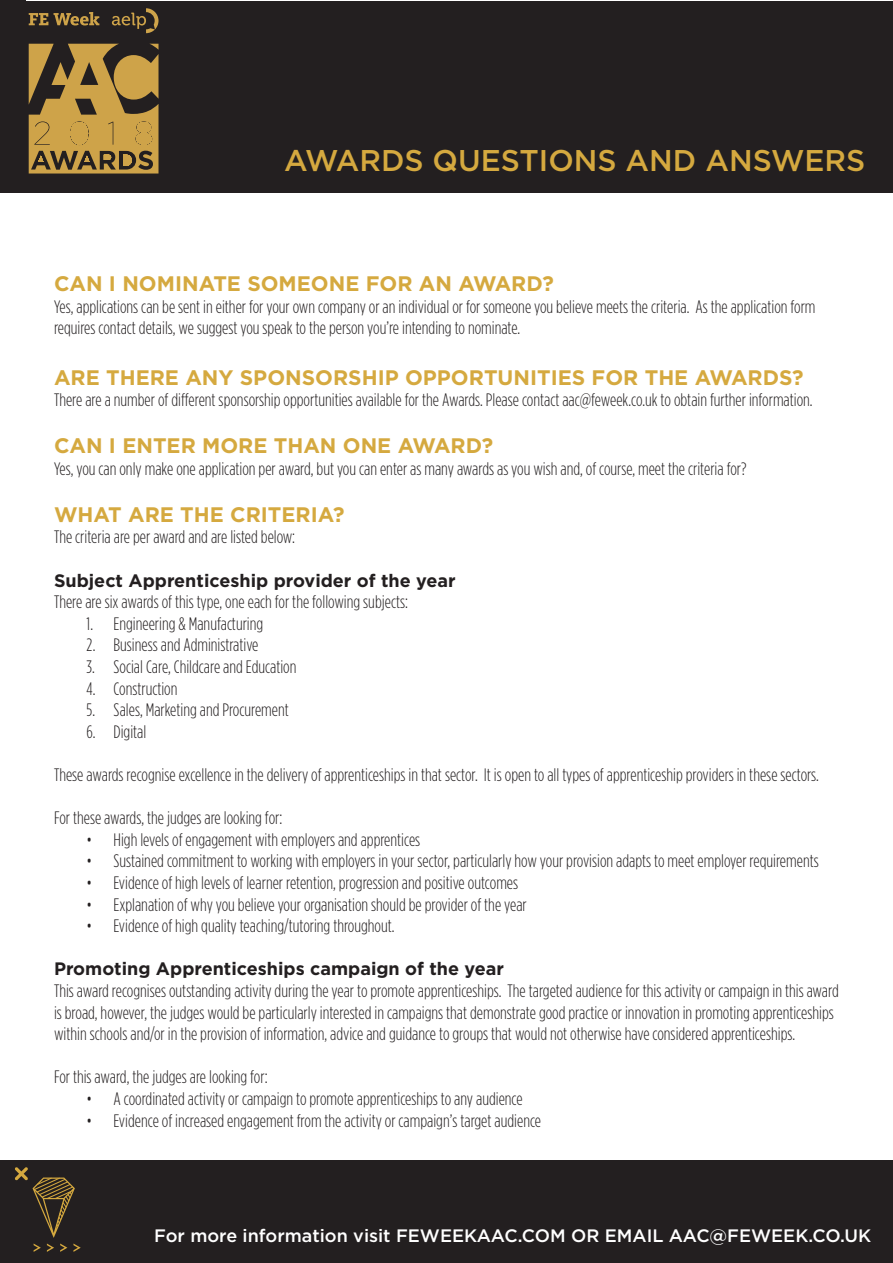
<style>
.page{position:relative;width:893px;height:1263px;background:#fff}
.page>*{position:absolute;margin:0;border:0;box-sizing:border-box;transform-origin:0 0}
.t1{font:500 30px "Gotham HTF";color:#d5a93f}
.t2{font:700 21px "Gotham HTF";color:#d5a93f}
.t3{font:300 condensed 18px/21.6px "Gotham HTF";color:#231f20}
.t4{font:700 18px "Gotham HTF";color:#231f20}
.t5{font:500 18px "Gotham HTF";color:#fff}
</style>
<div class="page">
<div style="left:0;top:1px;width:893px;height:191px;background:#231f20"></div>
<div style="left:0;top:1161px;width:893px;height:102px;background:#231f20"></div>
<svg style="left:29px;top:44px;width:130px;height:130px"></svg>
<svg style="left:112px;top:8px;width:47px;height:25px"></svg>
<svg style="left:29px;top:12px;width:70px;height:13px"></svg>
<svg style="left:15px;top:1167px;width:66px;height:85px"></svg>
<p class="t1" style="left:284px;top:144px;width:583px">AWARDS QUESTIONS AND ANSWERS</p>
<p class="t2" style="left:54px;top:272px;width:501px">CAN I NOMINATE SOMEONE FOR AN AWARD?</p>
<p class="t3" style="left:54px;top:296px;width:763px">Yes, applications can be sent in either for your own company or an individual or for someone you believe meets the criteria. As the application form requires contact details, we suggest you speak to the person you’re intending to nominate.</p>
<p class="t2" style="left:54px;top:365px;width:751px">ARE THERE ANY SPONSORSHIP OPPORTUNITIES FOR THE AWARDS?</p>
<p class="t3" style="left:54px;top:389px;width:760px">There are a number of different sponsorship opportunities available for the Awards. Please contact aac@feweek.co.uk to obtain further information.</p>
<p class="t2" style="left:54px;top:434px;width:441px">CAN I ENTER MORE THAN ONE AWARD?</p>
<p class="t3" style="left:54px;top:458px;width:694px">Yes, you can only make one application per award, but you can enter as many awards as you wish and, of course, meet the criteria for?</p>
<p class="t2" style="left:54px;top:502px;width:292px">WHAT ARE THE CRITERIA?</p>
<p class="t3" style="left:54px;top:526px;width:243px">The criteria are per award and are listed below:</p>
<p class="t4" style="left:54px;top:570px;width:403px">Subject Apprenticeship provider of the year</p>
<p class="t3" style="left:54px;top:591px;width:355px">There are six awards of this type, one each for the following subjects:</p>
<p class="t3" style="left:87px;top:612px;width:178px">1. Engineering &amp; Manufacturing</p>
<p class="t3" style="left:87px;top:634px;width:173px">2. Business and Administrative</p>
<p class="t3" style="left:87px;top:656px;width:211px">3. Social Care, Childcare and Education</p>
<p class="t3" style="left:87px;top:677px;width:92px">4. Construction</p>
<p class="t3" style="left:87px;top:699px;width:204px">5. Sales, Marketing and Procurement</p>
<p class="t3" style="left:87px;top:720px;width:61px">6. Digital</p>
<p class="t3" style="left:54px;top:764px;width:766px">These awards recognise excellence in the delivery of apprenticeships in that sector. It is open to all types of apprenticeship providers in these sectors.</p>
<p class="t3" style="left:54px;top:807px;width:230px">For these awards, the judges are looking for:</p>
<p class="t3" style="left:87px;top:828px;width:335px">• High levels of engagement with employers and apprentices</p>
<p class="t3" style="left:87px;top:850px;width:734px">• Sustained commitment to working with employers in your sector, particularly how your provision adapts to meet employer requirements</p>
<p class="t3" style="left:87px;top:872px;width:433px">• Evidence of high levels of learner retention, progression and positive outcomes</p>
<p class="t3" style="left:87px;top:893px;width:442px">• Explanation of why you believe your organisation should be provider of the year</p>
<p class="t3" style="left:87px;top:915px;width:310px">• Evidence of high quality teaching/tutoring throughout.</p>
<p class="t4" style="left:54px;top:958px;width:452px">Promoting Apprenticeships campaign of the year</p>
<p class="t3" style="left:54px;top:980px;width:786px">This award recognises outstanding activity during the year to promote apprenticeships. The targeted audience for this activity or campaign in this award is broad, however, the judges would be particularly interested in campaigns that demonstrate good practice or innovation in promoting apprenticeships within schools and/or in the provision of information, advice and guidance to groups that would not otherwise have considered apprenticeships.</p>
<p class="t3" style="left:54px;top:1066px;width:215px">For this award, the judges are looking for:</p>
<p class="t3" style="left:87px;top:1088px;width:438px">• A coordinated activity or campaign to promote apprenticeships to any audience</p>
<p class="t3" style="left:87px;top:1109px;width:456px">• Evidence of increased engagement from the activity or campaign’s target audience</p>
<p class="t5" style="left:154px;top:1225px;width:719px">For more information visit FEWEEKAAC.COM OR EMAIL AAC@FEWEEK.CO.UK</p>
</div>
